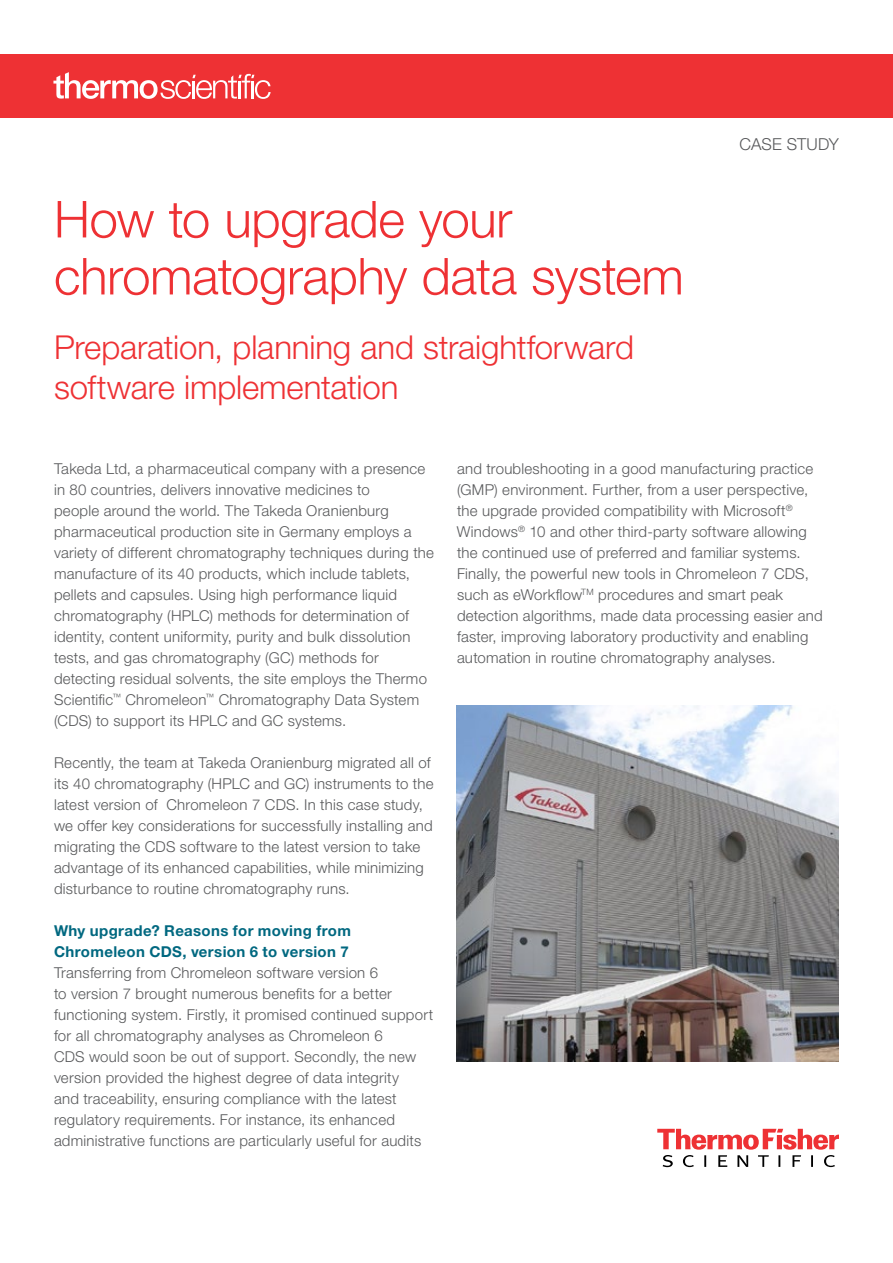
<style>
.page{position:relative;width:893px;height:1263px;background:#fff}
.page>*{position:absolute;margin:0;border:0;box-sizing:border-box;transform-origin:0 0}
.t1{font:300 51px/57px "Helvetica Neue LT Std";letter-spacing:-.01em;color:#ee3134}
.t2{font:300 33px/40.5px "Helvetica Neue LT Std";letter-spacing:-.005em;color:#ee3134}
.t3{font:300 16.5px "Helvetica Neue LT Std";letter-spacing:.005em;color:#58595b}
.t4{font:300 15px/21px "Helvetica Neue LT Std";letter-spacing:.015em;color:#58595b}
.t5{font:700 15px/21px "Helvetica Neue LT Std";letter-spacing:.025em;color:#006880}
</style>
<div class="page">
<img style="left:457px;top:705px;width:382px;height:357px">
<svg style="left:657px;top:1129px;width:182px;height:38px"></svg>
<div style="left:0;top:54px;width:893px;height:63px;background:#ee3134"></div>
<svg style="left:53px;top:72px;width:218px;height:27px"></svg>
<h1 class="t1" style="left:54px;top:190px;width:631px">How to upgrade your chromatography data system</h1>
<h2 class="t2" style="left:54px;top:326px;width:581px">Preparation, planning and straightforward software implementation</h2>
<p class="t3" style="left:740px;top:134px;width:101px">CASE STUDY</p>
<p class="t4" style="left:54px;top:458px;width:381px">Takeda Ltd, a pharmaceutical company with a presence in 80 countries, delivers innovative medicines to<br>people around the world. The Takeda Oranienburg pharmaceutical production site in Germany employs a variety of different chromatography techniques during the manufacture of its 40 products, which include tablets, pellets and capsules. Using high performance liquid chromatography (HPLC) methods for determination of identity, content uniformity, purity and bulk dissolution tests, and gas chromatography (GC) methods for detecting residual solvents, the site employs the Thermo Scientific<sup>™</sup> Chromeleon<sup>™</sup> Chromatography Data System (CDS) to support its HPLC and GC systems.</p>
<p class="t4" style="left:54px;top:752px;width:381px">Recently, the team at Takeda Oranienburg migrated all of its 40 chromatography (HPLC and GC) instruments to the latest version of Chromeleon 7 CDS. In this case study, we offer key considerations for successfully installing and migrating the CDS software to the latest version to take advantage of its enhanced capabilities, while minimizing disturbance to routine chromatography runs.</p>
<p class="t5" style="left:54px;top:920px;width:298px">Why upgrade? Reasons for moving from<br>Chromeleon CDS, version 6 to version 7</p>
<p class="t4" style="left:54px;top:962px;width:381px">Transferring from Chromeleon software version 6<br>to version 7 brought numerous benefits for a better functioning system. Firstly, it promised continued support for all chromatography analyses as Chromeleon 6<br>CDS would soon be out of support. Secondly, the new version provided the highest degree of data integrity<br>and traceability, ensuring compliance with the latest regulatory requirements. For instance, its enhanced administrative functions are particularly useful for audits</p>
<p class="t4" style="left:457px;top:458px;width:367px">and troubleshooting in a good manufacturing practice (GMP) environment. Further, from a user perspective, the upgrade provided compatibility with Microsoft<sup>® </sup>Windows<sup>®</sup> 10 and other third-party software allowing the continued use of preferred and familiar systems.<br>Finally, the powerful new tools in Chromeleon 7 CDS, such as eWorkflow<sup>TM</sup> procedures and smart peak detection algorithms, made data processing easier and faster, improving laboratory productivity and enabling automation in routine chromatography analyses.</p>
</div>
